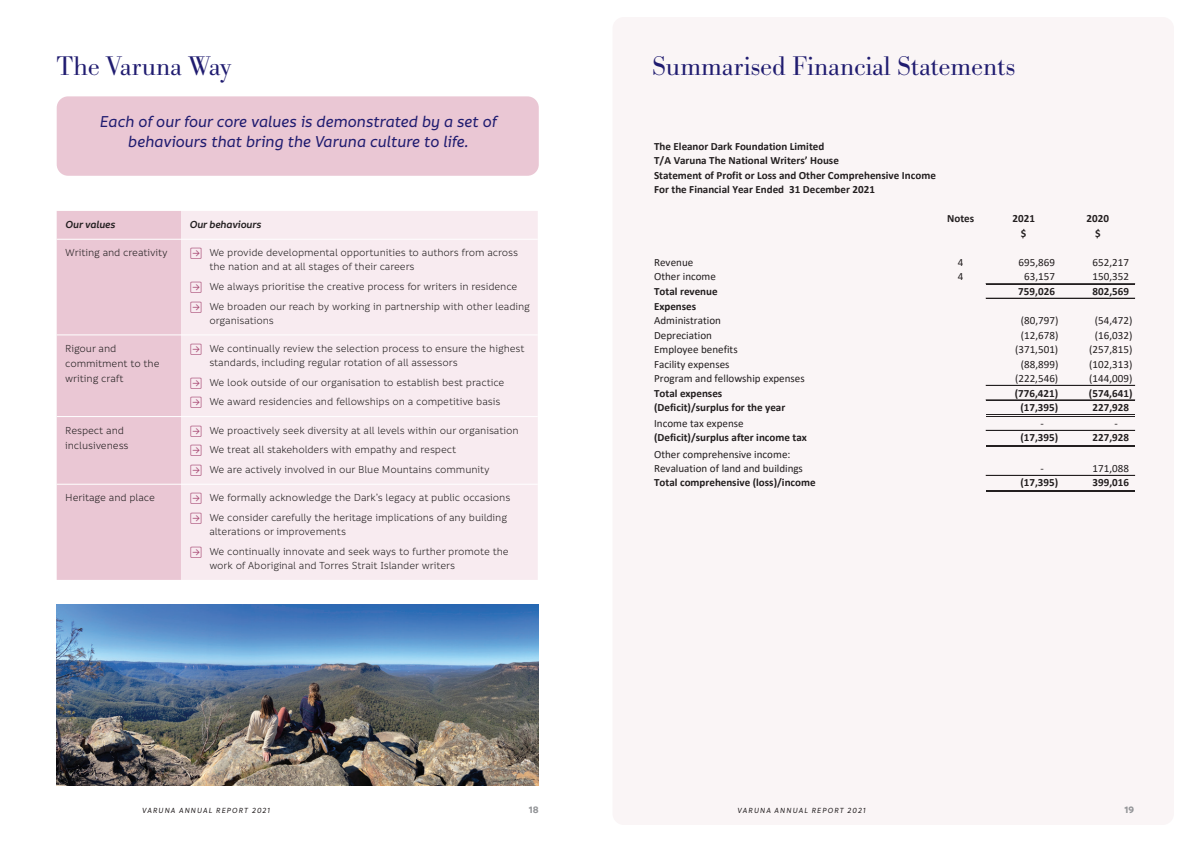
<style>
.page{position:relative;width:1191px;height:842px;background:#fff}
.page>*{position:absolute;margin:0;border:0;box-sizing:border-box;transform-origin:0 0}
.t1{font:300 28px "Bodoni URW";letter-spacing:-.01em;color:#201c70}
.t2{font:italic 500 17px/20px "Informative";letter-spacing:-.01em;color:#201c70;text-align:center}
.t3{font:11px/14px "Informative";letter-spacing:-.01em;color:#231f20}
.t4{font:700 11px/14.5px "Calibri";color:#231f20}
.t5{font:11px/14.5px "Calibri";color:#231f20}
.t6{font:italic 600 11px "Informative";letter-spacing:-.01em;color:#231f20}
.t7{font:700 10px "Informative";color:#939598}
.t8{font:italic 500 8px "Informative";letter-spacing:.12em;color:#231f20}
.s1{color:#a64772}
</style>
<div class="page">
<div style="left:57px;top:96px;width:482px;height:80px;background:#eac7d4;border-radius:11px"></div>
<div style="left:612px;top:17px;width:562px;height:808px;background:#faf5f6;border-radius:11px"></div>
<div style="left:57px;top:211px;width:124px;height:369px;background:#eac7d4"></div>
<div style="left:181px;top:211px;width:357px;height:369px;background:#f8ebf0"></div>
<hr style="left:57px;top:239px;width:124px;height:1px;background:#fff">
<hr style="left:181px;top:239px;width:357px;height:1px;background:#fff">
<hr style="left:57px;top:334px;width:124px;height:1px;background:#fff">
<hr style="left:181px;top:334px;width:357px;height:1px;background:#fff">
<hr style="left:57px;top:416px;width:124px;height:1px;background:#fff">
<hr style="left:181px;top:416px;width:357px;height:1px;background:#fff">
<hr style="left:57px;top:484px;width:124px;height:1px;background:#fff">
<hr style="left:181px;top:484px;width:357px;height:1px;background:#fff">
<img style="left:57px;top:604px;width:482px;height:181px">
<hr style="left:986px;top:283px;width:148px;height:1px;background:#231f20">
<hr style="left:986px;top:284px;width:148px;height:1px;background:#231f20">
<hr style="left:986px;top:298px;width:148px;height:1px;background:#231f20">
<hr style="left:986px;top:385px;width:148px;height:1px;background:#231f20">
<hr style="left:986px;top:400px;width:148px;height:1px;background:#231f20">
<hr style="left:986px;top:414px;width:148px;height:1px;background:#231f20">
<hr style="left:986px;top:416px;width:148px;height:1px;background:#231f20">
<hr style="left:986px;top:430px;width:148px;height:1px;background:#231f20">
<hr style="left:986px;top:445px;width:148px;height:1px;background:#231f20">
<hr style="left:986px;top:446px;width:148px;height:1px;background:#231f20">
<hr style="left:986px;top:475px;width:148px;height:1px;background:#231f20">
<hr style="left:986px;top:490px;width:148px;height:1px;background:#231f20">
<hr style="left:986px;top:491px;width:148px;height:1px;background:#231f20">
<h1 class="t1" style="left:57px;top:50px;width:176px">The Varuna Way</h1>
<h2 class="t2" style="left:99px;top:111px;width:399px">Each of our four core values is demonstrated by a set of behaviours that bring the Varuna culture to life.</h2>
<p class="t6" style="left:65px;top:218px;width:51px">Our values</p>
<p class="t6" style="left:189px;top:218px;width:73px">Our behaviours</p>
<p class="t3" style="left:65px;top:246px;width:104px">Writing and creativity</p>
<p class="t3" style="left:209px;top:246px;width:310px;text-indent:-20px"><span class="s1">→</span> We provide developmental opportunities to authors from across the nation and at all stages of their careers</p>
<p class="t3" style="left:189px;top:280px;width:329px"><span class="s1">→</span> We always prioritise the creative process for writers in residence</p>
<p class="t3" style="left:209px;top:299px;width:322px;text-indent:-20px"><span class="s1">→</span> We broaden our reach by working in partnership with other leading organisations</p>
<p class="t3" style="left:65px;top:341px;width:96px;line-height:15px">Rigour and commitment to the writing craft</p>
<p class="t3" style="left:209px;top:342px;width:317px;text-indent:-20px"><span class="s1">→</span> We continually review the selection process to ensure the highest standards, including regular rotation of all assessors</p>
<p class="t3" style="left:189px;top:375px;width:316px"><span class="s1">→</span> We look outside of our organisation to establish best practice</p>
<p class="t3" style="left:189px;top:395px;width:312px"><span class="s1">→</span> We award residencies and fellowships on a competitive basis</p>
<p class="t3" style="left:65px;top:423px;width:65px;line-height:15px">Respect and inclusiveness</p>
<p class="t3" style="left:189px;top:423px;width:331px"><span class="s1">→</span> We proactively seek diversity at all levels within our organisation</p>
<p class="t3" style="left:189px;top:443px;width:268px"><span class="s1">→</span> We treat all stakeholders with empathy and respect</p>
<p class="t3" style="left:189px;top:463px;width:302px"><span class="s1">→</span> We are actively involved in our Blue Mountains community</p>
<p class="t3" style="left:65px;top:491px;width:91px">Heritage and place</p>
<p class="t3" style="left:189px;top:491px;width:322px"><span class="s1">→</span> We formally acknowledge the Dark’s legacy at public occasions</p>
<p class="t3" style="left:209px;top:511px;width:299px;text-indent:-20px"><span class="s1">→</span> We consider carefully the heritage implications of any building alterations or improvements</p>
<p class="t3" style="left:209px;top:544px;width:301px;text-indent:-20px"><span class="s1">→</span> We continually innovate and seek ways to further promote the work of Aboriginal and Torres Strait Islander writers</p>
<h1 class="t1" style="left:652px;top:50px;width:365px">Summarised Financial Statements</h1>
<p class="t4" style="left:654px;top:139px;width:283px">The Eleanor Dark Foundation Limited<br>T/A Varuna The National Writers’ House<br>Statement of Profit or Loss and Other Comprehensive Income For the Financial Year Ended 31 December 2021</p>
<p class="t4" style="left:947px;top:211px;width:28px">Notes</p>
<p class="t4" style="left:1012px;top:211px;width:24px">2021</p>
<p class="t4" style="left:1086px;top:211px;width:24px">2020</p>
<p class="t4" style="left:1020px;top:226px;width:7px">$</p>
<p class="t4" style="left:1095px;top:226px;width:7px">$</p>
<p class="t5" style="left:654px;top:255px;width:41px">Revenue</p>
<p class="t5" style="left:958px;top:255px;width:7px">4</p>
<p class="t5" style="left:1018px;top:255px;width:38px">695,869</p>
<p class="t5" style="left:1092px;top:255px;width:38px">652,217</p>
<p class="t5" style="left:654px;top:269px;width:63px">Other income</p>
<p class="t5" style="left:958px;top:269px;width:7px">4</p>
<p class="t5" style="left:1024px;top:269px;width:32px">63,157</p>
<p class="t5" style="left:1092px;top:269px;width:38px">150,352</p>
<p class="t4" style="left:654px;top:284px;width:65px">Total revenue</p>
<p class="t4" style="left:1018px;top:284px;width:38px">759,026</p>
<p class="t4" style="left:1092px;top:284px;width:38px">802,569</p>
<p class="t4" style="left:654px;top:298px;width:44px">Expenses</p>
<p class="t5" style="left:654px;top:313px;width:68px">Administration</p>
<p class="t5" style="left:1020px;top:313px;width:39px">(80,797)</p>
<p class="t5" style="left:1095px;top:313px;width:39px">(54,472)</p>
<p class="t5" style="left:654px;top:327px;width:59px">Depreciation</p>
<p class="t5" style="left:1020px;top:327px;width:39px">(12,678)</p>
<p class="t5" style="left:1095px;top:327px;width:39px">(16,032)</p>
<p class="t5" style="left:654px;top:342px;width:85px">Employee benefits</p>
<p class="t5" style="left:1015px;top:342px;width:45px">(371,501)</p>
<p class="t5" style="left:1089px;top:342px;width:45px">(257,815)</p>
<p class="t5" style="left:654px;top:356px;width:77px">Facility expenses</p>
<p class="t5" style="left:1020px;top:356px;width:39px">(88,899)</p>
<p class="t5" style="left:1089px;top:356px;width:45px">(102,313)</p>
<p class="t5" style="left:654px;top:371px;width:152px">Program and fellowship expenses</p>
<p class="t5" style="left:1015px;top:371px;width:45px">(222,546)</p>
<p class="t5" style="left:1089px;top:371px;width:45px">(144,009)</p>
<p class="t4" style="left:654px;top:386px;width:70px">Total expenses</p>
<p class="t4" style="left:1014px;top:386px;width:45px">(776,421)</p>
<p class="t4" style="left:1089px;top:386px;width:45px">(574,641)</p>
<p class="t4" style="left:654px;top:400px;width:133px">(Deficit)/surplus for the year</p>
<p class="t4" style="left:1020px;top:400px;width:39px">(17,395)</p>
<p class="t4" style="left:1092px;top:400px;width:38px">227,928</p>
<p class="t5" style="left:654px;top:416px;width:91px">Income tax expense</p>
<p class="t5" style="left:1040px;top:416px;width:5px">-</p>
<p class="t5" style="left:1114px;top:416px;width:5px">-</p>
<p class="t4" style="left:654px;top:430px;width:154px">(Deficit)/surplus after income tax</p>
<p class="t4" style="left:1020px;top:430px;width:39px">(17,395)</p>
<p class="t4" style="left:1092px;top:430px;width:38px">227,928</p>
<p class="t5" style="left:654px;top:446px;width:150px">Other comprehensive income:<br>Revaluation of land and buildings</p>
<p class="t5" style="left:1040px;top:461px;width:5px">-</p>
<p class="t5" style="left:1092px;top:461px;width:38px">171,088</p>
<p class="t4" style="left:654px;top:475px;width:163px">Total comprehensive (loss)/income</p>
<p class="t4" style="left:1020px;top:475px;width:39px">(17,395)</p>
<p class="t4" style="left:1092px;top:475px;width:38px">399,016</p>
<p class="t8" style="left:142px;top:806px;width:130px">VARUNA ANNUAL REPORT 2021</p>
<p class="t7" style="left:529px;top:804px;width:11px">18</p>
<p class="t8" style="left:737px;top:806px;width:130px">VARUNA ANNUAL REPORT 2021</p>
<p class="t7" style="left:1124px;top:804px;width:11px">19</p>
</div>
